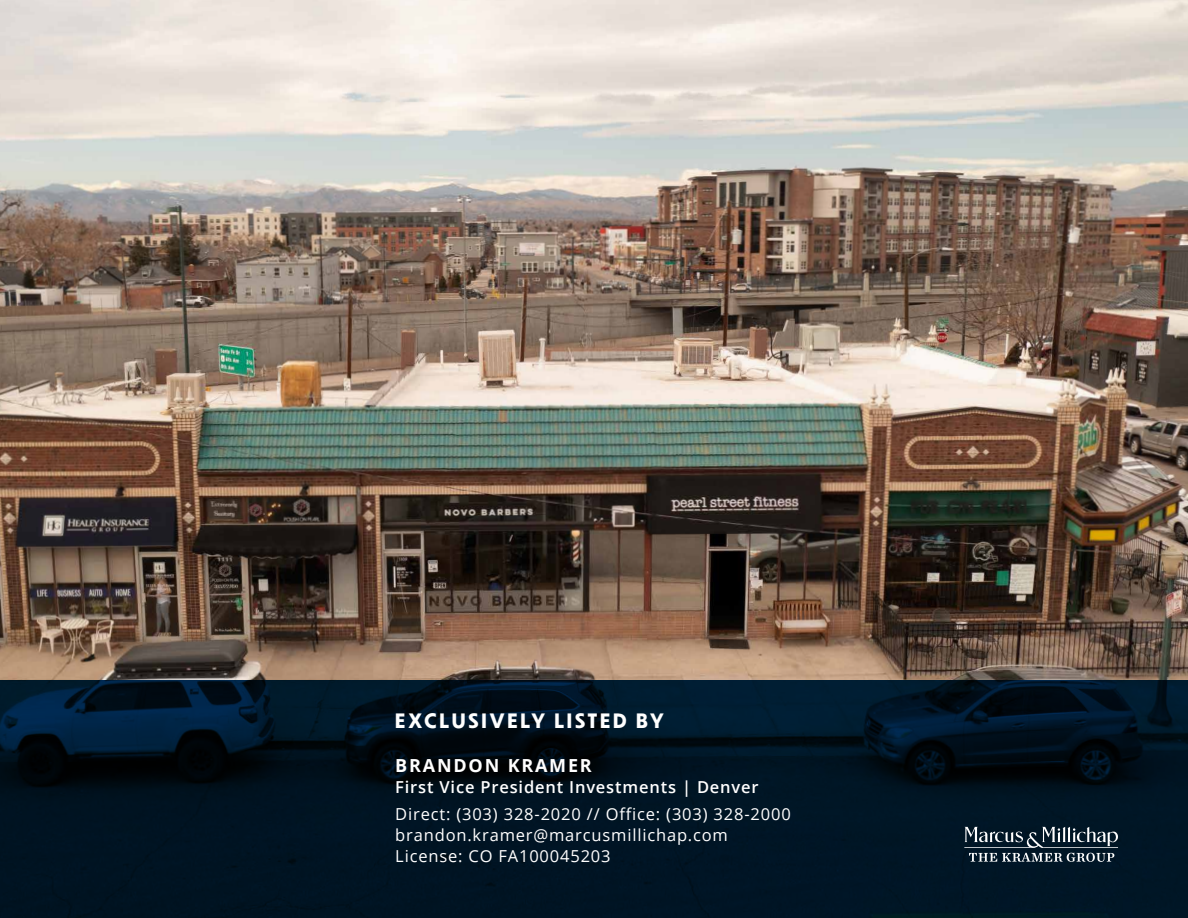
<style>
.page{position:relative;width:1188px;height:918px;background:#fff}
.page>*{position:absolute;margin:0;border:0;box-sizing:border-box;transform-origin:0 0}
.t1{font:700 19.5px "Dunbar Tall";letter-spacing:.15em;color:#fff}
.t2{font:700 18px "Open Sans";letter-spacing:.1em;color:#fff}
.t3{font:16.5px/21px "Open Sans";letter-spacing:.05em;color:#fff}
.t4{font:600 16.5px "Open Sans";letter-spacing:.05em;color:#fff}
</style>
<div class="page">
<img style="left:0;top:0;width:1188px;height:680px">
<svg style="left:0;top:680px;width:1188px;height:238px;background:#001322"></svg>
<svg style="left:964px;top:827px;width:155px;height:35px;background:#3a4a56"></svg>
<p class="t1" style="left:395px;top:706px;width:270px">EXCLUSIVELY LISTED BY</p>
<p class="t2" style="left:395px;top:752px;width:198px">BRANDON KRAMER</p>
<p class="t4" style="left:395px;top:775px;width:365px">First Vice President Investments | Denver</p>
<p class="t3" style="left:395px;top:804px;width:397px">Direct: (303) 328-2020 // Office: (303) 328-2000 brandon.kramer@marcusmillichap.com<br>License: CO FA100045203</p>
</div>
